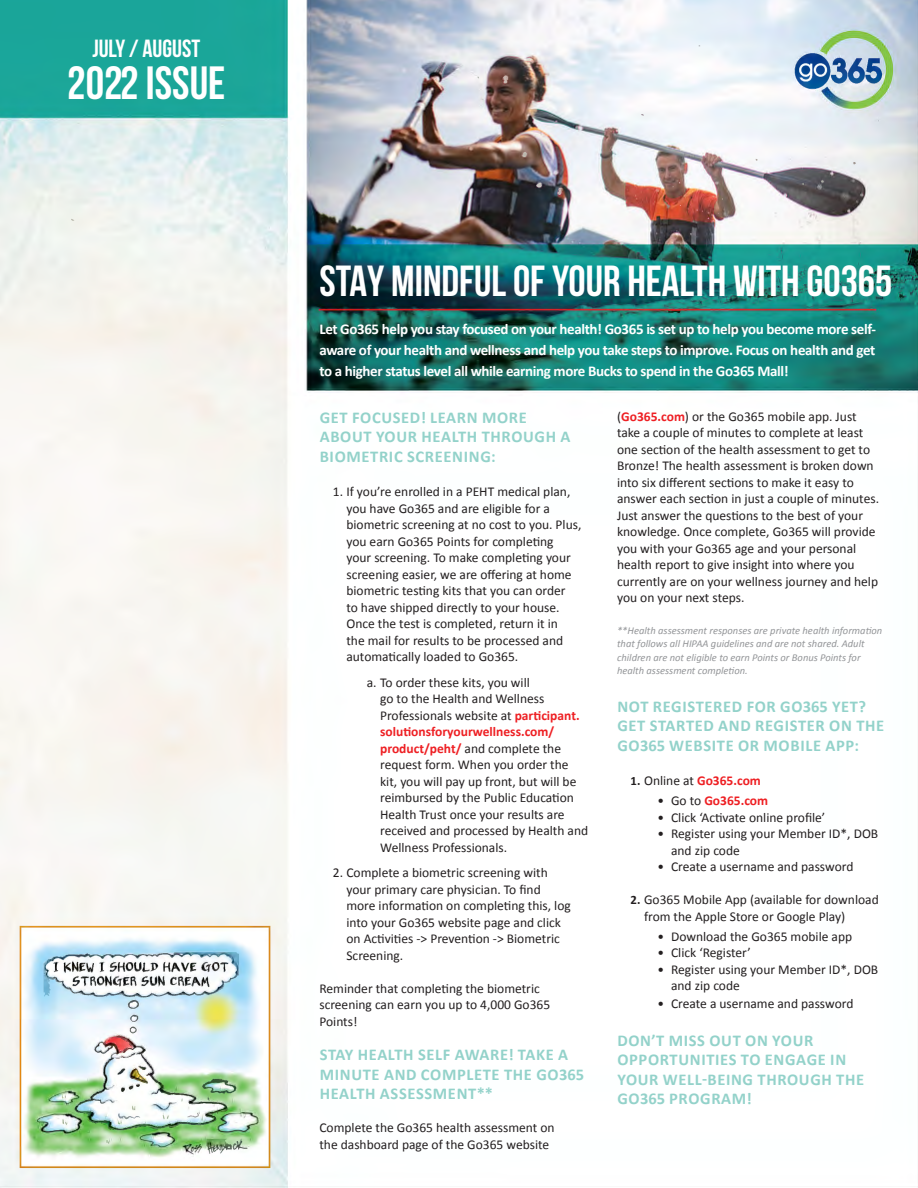
<style>
.page{position:relative;width:918px;height:1188px;background:#fff}
.page>*{position:absolute;margin:0;border:0;box-sizing:border-box;transform-origin:0 0}
.t1{font:700 46.65px "Bebas Neue";color:#fff}
.t2{font:700 43.5px "Bebas Neue";color:#fff}
.t3{font:700 24.9px "Bebas Neue";color:#fff}
.t4{font:700 16.5px/19.5px "Calibri";letter-spacing:.04em;color:#93d2ca}
.t5{font:700 15px/21px "Calibri";letter-spacing:-.025em;color:#fff;text-align:justify}
.t6{font:13.5px/16.5px "Calibri";color:#231f20}
.t7{font:700 13.5px "Calibri";color:#ee1f23}
.t8{font:italic 10.5px/13.5px "Calibri";color:#939598}
.s1{font-weight:700;color:#ee1f23}
.s2{font-size:12.75px;color:#231f20}
.s3{font-weight:400;color:#231f20}
.s4{font-weight:700;font-size:12.75px}
</style>
<div class="page">
<img style="left:0;top:0;width:918px;height:1188px">
<p class="t3" style="left:92px;top:35px;width:109px">JULY / AUGUST</p>
<p class="t1" style="left:67px;top:57px;width:160px">2022 ISSUE</p>
<p class="t2" style="left:319px;top:257px;width:575px">STAY MINDFUL OF YOUR HEALTH WITH GO365</p>
<p class="t5" style="left:319px;top:318px;width:558px">Let Go365 help you stay focused on your health! Go365 is set up to help you become more self&shy;aware of your health and wellness and help you take steps to improve. Focus on health and get to a higher status level all while earning more Bucks to spend in the Go365 Mall!</p>
<p class="t4" style="left:320px;top:407px;width:252px">GET FOCUSED! LEARN MORE<br>ABOUT YOUR HEALTH THROUGH A<br>BIOMETRIC SCREENING:</p>
<p class="t6" style="left:346px;top:483px;width:237px;text-indent:-14px">1. If you’re enrolled in a PEHT medical plan, you have Go365 and are eligible for a biometric screening at no cost to you. Plus, you earn Go365 Points for completing your screening. To make completing your screening easier, we are offering at home biometric testing kits that you can order<br>to have shipped directly to your house.<br>Once the test is completed, return it in<br>the mail for results to be processed and automatically loaded to Go365.</p>
<p class="t6" style="left:380px;top:674px;width:210px;text-indent:-14px">a. To order these kits, you will<br>go to the Health and Wellness Professionals website at <span class="s1">participant. solutionsforyourwellness.com/ product/peht/</span> and complete the request form. When you order the kit, you will pay up front, but will be reimbursed by the Public Education Health Trust once your results are received and processed by Health and Wellness Professionals.</p>
<p class="t6" style="left:346px;top:864px;width:226px;text-indent:-14px">2. Complete a biometric screening with your primary care physician. To find more information on completing this, log into your Go365 website page and click on Activities -&gt; Prevention -&gt; Biometric Screening.</p>
<p class="t6" style="left:319px;top:980px;width:232px">Reminder that completing the biometric screening can earn you up to 4,000 Go365<br>Points!</p>
<p class="t4" style="left:320px;top:1044px;width:266px">STAY HEALTH SELF AWARE! TAKE A<br>MINUTE AND COMPLETE THE GO365<br>HEALTH ASSESSMENT**</p>
<p class="t6" style="left:319px;top:1119px;width:237px">Complete the Go365 health assessment on the dashboard page of the Go365 website</p>
<p class="t6" style="left:617px;top:407px;width:264px">(<span class="s1">Go365.com</span>) or the Go365 mobile app. Just take a couple of minutes to complete at least one section of the health assessment to get to Bronze! The health assessment is broken down into six different sections to make it easy to answer each section in just a couple of minutes.<br>Just answer the questions to the best of your knowledge. Once complete, Go365 will provide you with your Go365 age and your personal health report to give insight into where you currently are on your wellness journey and help you on your next steps.</p>
<p class="t8" style="left:617px;top:623px;width:267px">**Health assessment responses are private health information that follows all HIPAA guidelines and are not shared. Adult children are not eligible to earn Points or Bonus Points for health assessment completion.</p>
<p class="t4" style="left:617px;top:696px;width:268px">NOT REGISTERED FOR GO365 YET?<br>GET STARTED AND REGISTER ON THE<br>GO365 WEBSITE OR MOBILE APP:</p>
<p class="t7" style="left:631px;top:771px;width:132px"><span class="s2">1.</span> <span class="s3">Online at</span> Go365.com</p>
<p class="t7" style="left:658px;top:791px;width:112px"><span class="s3">• Go to</span> Go365.com</p>
<p class="t6" style="left:658px;top:808px;width:169px">• Click ‘Activate online profile’</p>
<p class="t6" style="left:671px;top:825px;width:209px;text-indent:-14px">• Register using your Member ID*, DOB and zip code</p>
<p class="t6" style="left:658px;top:858px;width:197px">• Create a username and password</p>
<p class="t6" style="left:644px;top:891px;width:236px;text-indent:-14px"><span class="s4">2.</span> Go365 Mobile App (available for download from the Apple Store or Google Play)</p>
<p class="t6" style="left:658px;top:927px;width:196px">• Download the Go365 mobile app</p>
<p class="t6" style="left:658px;top:944px;width:95px">• Click ‘Register’</p>
<p class="t6" style="left:671px;top:960px;width:209px;text-indent:-14px">• Register using your Member ID*, DOB and zip code</p>
<p class="t6" style="left:658px;top:995px;width:197px">• Create a username and password</p>
<p class="t4" style="left:617px;top:1030px;width:248px">DON’T MISS OUT ON YOUR<br>OPPORTUNITIES TO ENGAGE IN<br>YOUR WELL-BEING THROUGH THE<br>GO365 PROGRAM!</p>
</div>
